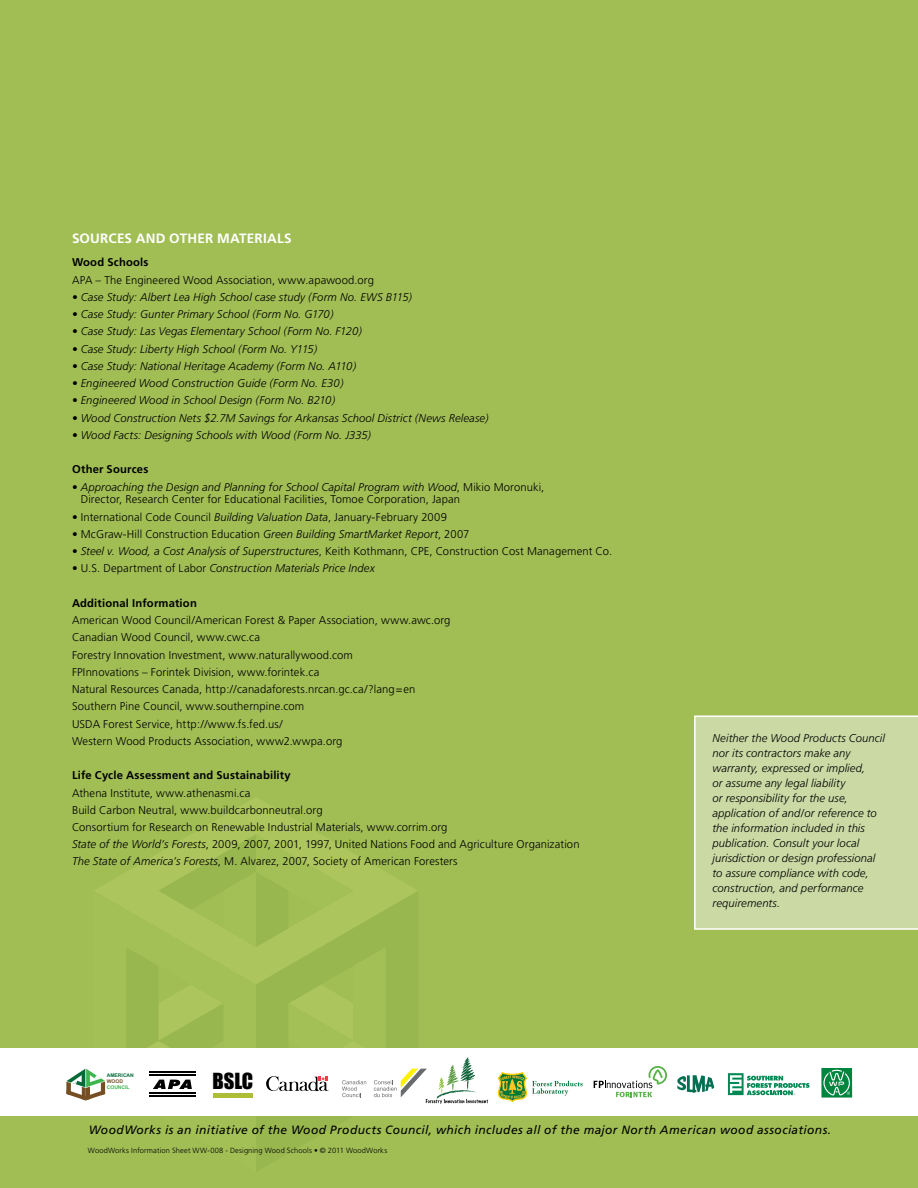
<style>
.page{position:relative;width:918px;height:1188px;background:#a1be55}
.page>*{position:absolute;margin:0;border:0;box-sizing:border-box;transform-origin:0 0}
.t1{font:20.55px "Impact";color:#000}
.t2{font:700 13.5px "Frutiger";letter-spacing:.01em;color:#fff}
.t3{font:italic 12px "Frutiger";letter-spacing:.03em;color:#000}
.t4{font:300 11.25px/17.2px "Frutiger";letter-spacing:.01em;color:#000}
.t5{font:italic 300 11.25px/15px "Frutiger";letter-spacing:.01em;color:#000}
.t6{font:700 11.25px "Frutiger";letter-spacing:.015em;color:#000}
.t7{font:300 7.5px "Frutiger";letter-spacing:.02em;color:#000}
.t8{font:700 5.1px "Arial";color:#026937}
.t9{font:700 5.1px "Arial";color:#3db54a}
.t10{font:700 5.1px "Arial";color:#754e23}
.s1{font-style:italic}
.s2{font-style:normal}
</style>
<div class="page">
<svg style="left:194px;top:798px;width:124px;height:36px;fill:#acc55c"></svg>
<svg style="left:386px;top:873px;width:31px;height:35px"></svg>
<svg style="left:95px;top:834px;width:291px;height:214px"></svg>
<div style="left:0;top:1048px;width:918px;height:68px;background:#fff"></div>
<div style="left:694px;top:716px;width:224px;height:214px;background:#cbd9a4"></div>
<svg style="left:498px;top:1072px;width:85px;height:30px"></svg>
<svg style="left:594px;top:1066px;width:73px;height:31px"></svg>
<svg style="left:266px;top:1076px;width:63px;height:16px"></svg>
<hr style="left:150px;top:1074px;width:46px;height:2px;background:#000">
<hr style="left:150px;top:1071px;width:46px;height:2px;background:#000">
<svg style="left:153px;top:1080px;width:39px;height:9px"></svg>
<hr style="left:150px;top:1096px;width:46px;height:1px;background:#000">
<hr style="left:150px;top:1093px;width:46px;height:1px;background:#000">
<svg style="left:66px;top:1069px;width:39px;height:31px"></svg>
<hr style="left:213px;top:1093px;width:40px;height:4px;background:#aebd37">
<svg style="left:342px;top:1080px;width:24px;height:17px"></svg>
<svg style="left:374px;top:1057px;width:114px;height:47px"></svg>
<svg style="left:677px;top:1075px;width:37px;height:18px"></svg>
<div style="left:821px;top:1068px;width:31px;height:30px;background:#00853f"></div>
<svg style="left:823px;top:1069px;width:27px;height:27px"></svg>
<svg style="left:728px;top:1073px;width:82px;height:22px"></svg>
<p class="t2" style="left:72px;top:230px;width:18px">Sour</p>
<p class="t2" style="left:109px;top:230px;width:38px">ces and</p>
<p class="t2" style="left:169px;top:230px;width:10px">oth</p>
<p class="t2" style="left:197px;top:230px;width:31px">er mat</p>
<p class="t2" style="left:247px;top:230px;width:16px">erials</p>
<p class="t6" style="left:72px;top:256px;width:78px">Wood Schools</p>
<p class="t4" style="left:72px;top:271px;width:304px">APA – The Engineered Wood Association, www.apawood.org</p>
<p class="t5" style="left:72px;top:289px;width:342px">• Case Study: Albert Lea High School case study (Form No. EWS B115)</p>
<p class="t5" style="left:72px;top:307px;width:263px">• Case Study: Gunter Primary School (Form No. G170)</p>
<p class="t5" style="left:72px;top:324px;width:291px">• Case Study: Las Vegas Elementary School (Form No. F120)</p>
<p class="t5" style="left:72px;top:341px;width:247px">• Case Study: Liberty High School (Form No. Y115)</p>
<p class="t5" style="left:72px;top:358px;width:286px">• Case Study: National Heritage Academy (Form No. A110)</p>
<p class="t5" style="left:72px;top:376px;width:273px">• Engineered Wood Construction Guide (Form No. E30)</p>
<p class="t5" style="left:72px;top:393px;width:265px">• Engineered Wood in School Design (Form No. B210)</p>
<p class="t5" style="left:72px;top:410px;width:418px">• Wood Construction Nets $2.7M Savings for Arkansas School District (News Release)</p>
<p class="t5" style="left:72px;top:427px;width:301px">• Wood Facts: Designing Schools with Wood (Form No. J335)</p>
<p class="t6" style="left:72px;top:463px;width:78px">Other Sources</p>
<p class="t4" style="left:81px;top:480px;width:465px;line-height:12.8px;text-indent:-9px">• <span class="s1">Approaching the Design and Planning for School Capital Program with Wood</span>, Mikio Moronuki,<br>Director, Research Center for Educational Facilities, Tomoe Corporation, Japan</p>
<p class="t4" style="left:72px;top:508px;width:376px">• International Code Council <span class="s1">Building Valuation Data</span>, January-February 2009</p>
<p class="t4" style="left:72px;top:525px;width:399px">• McGraw-Hill Construction Education <span class="s1">Green Building SmartMarket Report</span>, 2007</p>
<p class="t4" style="left:72px;top:542px;width:542px">• <span class="s1">Steel v. Wood, a Cost Analysis of Superstructures</span>, Keith Kothmann, CPE, Construction Cost Management Co.</p>
<p class="t5" style="left:72px;top:561px;width:304px"><span class="s2">• U.S. Department of Labor</span> Construction Materials Price Index</p>
<p class="t6" style="left:72px;top:596px;width:126px">Additional Information</p>
<p class="t4" style="left:72px;top:611px;width:380px">American Wood Council/American Forest &amp; Paper Association, www.awc.org Canadian Wood Council, www.cwc.ca<br>Forestry Innovation Investment, www.naturallywood.com<br>FPInnovations – Forintek Division, www.forintek.ca<br>Natural Resources Canada, http://canadaforests.nrcan.gc.ca/?lang=en Southern Pine Council, www.southernpine.com<br>USDA Forest Service, http://www.fs.fed.us/<br>Western Wood Products Association, www2.wwpa.org</p>
<p class="t6" style="left:72px;top:769px;width:220px">Life Cycle Assessment and Sustainability</p>
<p class="t4" style="left:72px;top:784px;width:509px">Athena Institute, www.athenasmi.ca<br>Build Carbon Neutral, www.buildcarbonneutral.org<br>Consortium for Research on Renewable Industrial Materials, www.corrim.org<br><span class="s1">State of the World’s Forests</span>, 2009, 2007, 2001, 1997, United Nations Food and Agriculture Organization <span class="s1">The State of America’s Forests</span>, M. Alvarez, 2007, Society of American Foresters</p>
<p class="t8" style="left:107px;top:1072px;width:29px">AMERICAN</p>
<p class="t10" style="left:107px;top:1078px;width:18px">WOOD</p>
<p class="t9" style="left:107px;top:1084px;width:24px">COUNCIL</p>
<h1 class="t1" style="left:212px;top:1065px;width:42px">BSLC</h1>
<p class="t5" style="left:712px;top:730px;width:174px">Neither the Wood Products Council nor its contractors make any warranty, expressed or implied,<br>or assume any legal liability<br>or responsibility for the use, application of and/or reference to the information included in this publication. Consult your local jurisdiction or design professional to assure compliance with code, construction, and performance requirements.</p>
<p class="t3" style="left:89px;top:1123px;width:744px">WoodWorks is an initiative of the Wood Products Council, which includes all of the major North American wood associations.</p>
<p class="t7" style="left:88px;top:1147px;width:301px">WoodWorks Information Sheet WW-008 - Designing Wood Schools • © 2011 WoodWorks</p>
</div>
